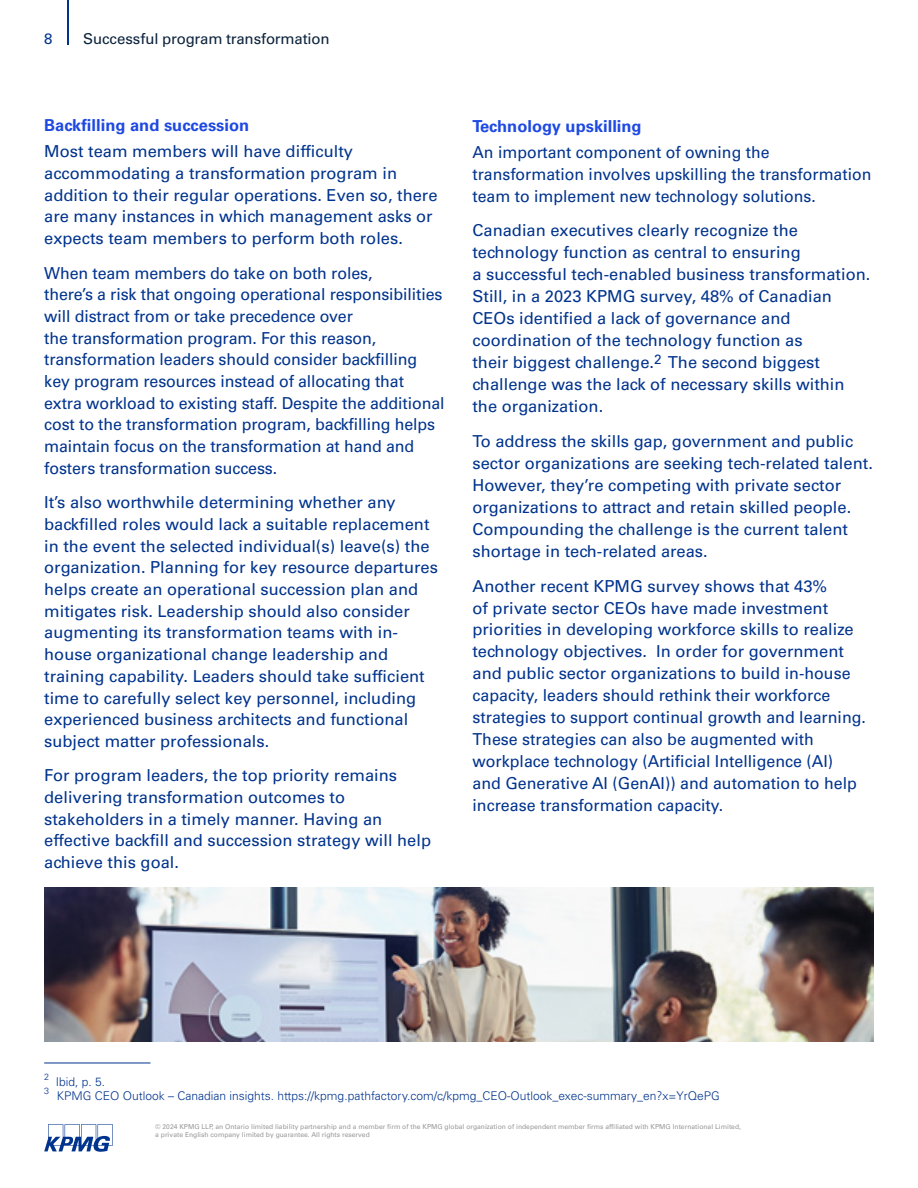
<style>
.page{position:relative;width:918px;height:1188px;background:#fff}
.page>*{position:absolute;margin:0;border:0;box-sizing:border-box;transform-origin:0 0}
.t1{font:16.5px/21.8px "Univers";color:#00338d}
.t2{font:16.5px/22px "Univers";color:#00338d;scale:.96 1}
.t3{font:700 16.5px "Univers";color:#1e49e2}
.t4{font:15px "Univers LT Std";letter-spacing:-.01em;color:#0c233c}
.t5{font:15px "Univers LT Std";color:#00338d}
.t6{font:300 12px "Univers";color:#00338d}
.t7{font:300 9px "Univers";color:#00338d}
.t8{font:6.75px/8.1px "Univers LT Std";color:#989898}
</style>
<div class="page">
<hr style="left:67px;top:0;width:2px;height:44px;background:#00338d">
<svg style="left:44px;top:1124px;width:69px;height:28px"></svg>
<hr style="left:44px;top:1063px;width:107px;height:1px;background:#00338d">
<img style="left:44px;top:888px;width:830px;height:154px">
<p class="t5" style="left:44px;top:30px;width:10px">8</p>
<p class="t4" style="left:83px;top:30px;width:248px">Successful program transformation</p>
<p class="t3" style="left:44px;top:116px;width:207px">Backfilling and succession</p>
<p class="t1" style="left:44px;top:141px;width:395px">Most team members will have difficulty accommodating a transformation program in addition to their regular operations. Even so, there are many instances in which management asks or expects team members to perform both roles.</p>
<p class="t1" style="left:44px;top:262px;width:402px">When team members do take on both roles,<br>there’s a risk that ongoing operational responsibilities will distract from or take precedence over<br>the transformation program. For this reason, transformation leaders should consider backfilling key program resources instead of allocating that extra workload to existing staff. Despite the additional cost to the transformation program, backfilling helps maintain focus on the transformation at hand and fosters transformation success.</p>
<p class="t1" style="left:44px;top:492px;width:395px">It’s also worthwhile determining whether any backfilled roles would lack a suitable replacement in the event the selected individual(s) leave(s) the organization. Planning for key resource departures helps create an operational succession plan and mitigates risk. Leadership should also consider augmenting its transformation teams with in&shy;house organizational change leadership and training capability. Leaders should take sufficient time to carefully select key personnel, including experienced business architects and functional subject matter professionals.</p>
<p class="t1" style="left:44px;top:765px;width:388px">For program leaders, the top priority remains delivering transformation outcomes to stakeholders in a timely manner. Having an effective backfill and succession strategy will help achieve this goal.</p>
<p class="t3" style="left:472px;top:116px;width:171px">Technology upskilling</p>
<p class="t2" style="left:472px;top:141px;width:417px">An important component of owning the transformation involves upskilling the transformation team to implement new technology solutions.</p>
<p class="t1" style="left:472px;top:220px;width:399px">Canadian executives clearly recognize the technology function as central to ensuring<br>a successful tech-enabled business transformation.<br>Still, in a 2023 KPMG survey, 48% of Canadian CEOs identified a lack of governance and coordination of the technology function as<br>their biggest challenge.<sup>2</sup> The second biggest challenge was the lack of necessary skills within the organization.</p>
<p class="t1" style="left:472px;top:430px;width:402px">To address the skills gap, government and public sector organizations are seeking tech-related talent.<br>However, they’re competing with private sector organizations to attract and retain skilled people.<br>Compounding the challenge is the current talent shortage in tech-related areas.</p>
<p class="t1" style="left:472px;top:575px;width:395px">Another recent KPMG survey shows that 43%<br>of private sector CEOs have made investment priorities in developing workforce skills to realize technology objectives. In order for government and public sector organizations to build in-house capacity, leaders should rethink their workforce strategies to support continual growth and learning.<br>These strategies can also be augmented with workplace technology (Artificial Intelligence (AI)<br>and Generative AI (GenAI)) and automation to help increase transformation capacity.</p>
<p class="t7" style="left:44px;top:1071px;width:7px">2</p>
<p class="t7" style="left:44px;top:1085px;width:7px">3</p>
<p class="t6" style="left:56px;top:1074px;width:51px">Ibid, p. 5.</p>
<p class="t6" style="left:57px;top:1089px;width:665px">KPMG CEO Outlook – Canadian insights. https://kpmg.pathfactory.com/c/kpmg_CEO-Outlook_exec-summary_en?x=YrQePG</p>
<p class="t8" style="left:155px;top:1123px;width:587px">© 2024 KPMG LLP, an Ontario limited liability partnership and a member firm of the KPMG global organization of independent member firms affiliated with KPMG International Limited, a private English company limited by guarantee. All rights reserved</p>
</div>
